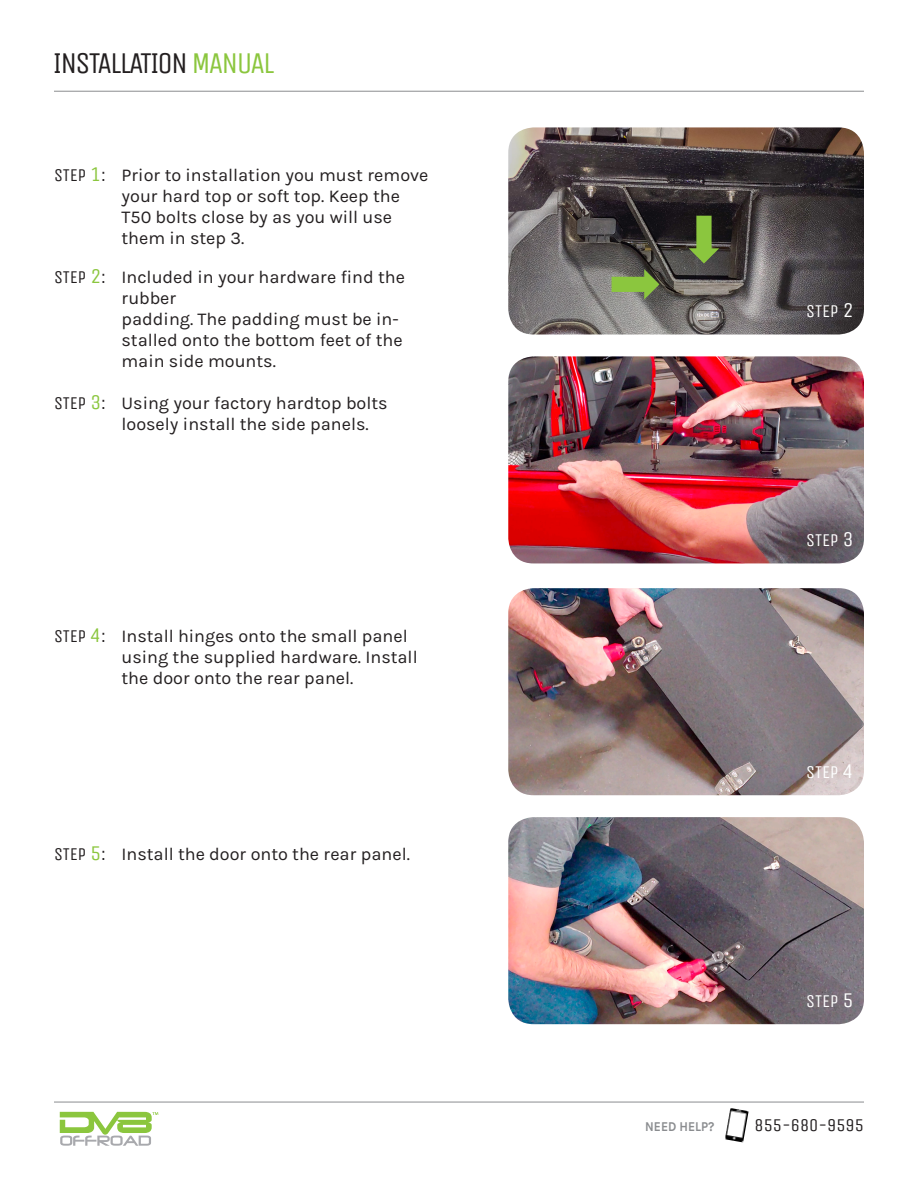
<style>
.page{position:relative;width:918px;height:1188px;background:#fff}
.page>*{position:absolute;margin:0;border:0;box-sizing:border-box;transform-origin:0 0}
.t1{font:30.3px "Unica One";letter-spacing:-.06em;color:#231f20}
.t2{font:18px/21px "Karla";color:#231f20}
.t3{font:18px "Unica One";color:#fff}
.t4{font:18px "Unica One";color:#231f20}
.t5{font:700 13.5px "Karla";color:#8a8c8f;scale:.9 1}
.s1{color:#8bc63e}
.s2{font-family:"Unica One"}
.s3{font-family:"Unica One";font-size:21px;color:#8bc63e}
.s4{font-size:21px}
</style>
<div class="page">
<svg style="left:60px;top:1112px;width:98px;height:34px"></svg>
<hr style="left:54px;top:91px;width:810px;height:1px;background:#8a8c8f">
<hr style="left:54px;top:1102px;width:810px;height:1px;background:#8a8c8f">
<img style="left:725px;top:1108px;width:24px;height:34px">
<img style="left:508px;top:127px;width:356px;height:208px">
<img style="left:508px;top:588px;width:356px;height:207px">
<img style="left:508px;top:356px;width:356px;height:207px">
<img style="left:508px;top:817px;width:356px;height:207px">
<svg style="left:612px;top:269px;width:47px;height:31px"></svg>
<svg style="left:689px;top:216px;width:30px;height:48px"></svg>
<p class="t1" style="left:53px;top:45px;width:223px">INSTALLATION <span class="s1">MANUAL</span></p>
<p class="t2" style="left:122px;top:165px;width:308px;text-indent:-68px"><span class="s2">STEP</span> <span class="s3">1</span><span class="s2">:</span> Prior to installation you must remove your hard top or soft top. Keep the<br>T50 bolts close by as you will use them in step 3.</p>
<p class="t2" style="left:122px;top:267px;width:285px;text-indent:-68px"><span class="s2">STEP</span> <span class="s3">2</span><span class="s2">:</span> Included in your hardware find the rubber<br>padding. The padding must be in&shy;stalled onto the bottom feet of the main side mounts.</p>
<p class="t2" style="left:122px;top:393px;width:268px;text-indent:-68px"><span class="s2">STEP</span> <span class="s3">3</span><span class="s2">:</span> Using your factory hardtop bolts loosely install the side panels.</p>
<p class="t2" style="left:122px;top:626px;width:298px;text-indent:-68px"><span class="s2">STEP</span> <span class="s3">4</span><span class="s2">:</span> Install hinges onto the small panel using the supplied hardware. Install the door onto the rear panel.</p>
<p class="t2" style="left:54px;top:844px;width:358px"><span class="s2">STEP</span> <span class="s3">5</span><span class="s2">:</span> Install the door onto the rear panel.</p>
<p class="t3" style="left:806px;top:300px;width:49px">STEP <span class="s4">2</span></p>
<p class="t3" style="left:806px;top:529px;width:49px">STEP <span class="s4">3</span></p>
<p class="t3" style="left:806px;top:761px;width:49px">STEP <span class="s4">4</span></p>
<p class="t3" style="left:806px;top:990px;width:49px">STEP <span class="s4">5</span></p>
<p class="t5" style="left:645px;top:1119px;width:79px">NEED HELP?</p>
<p class="t4" style="left:755px;top:1115px;width:111px">855-680-9595</p>
</div>
